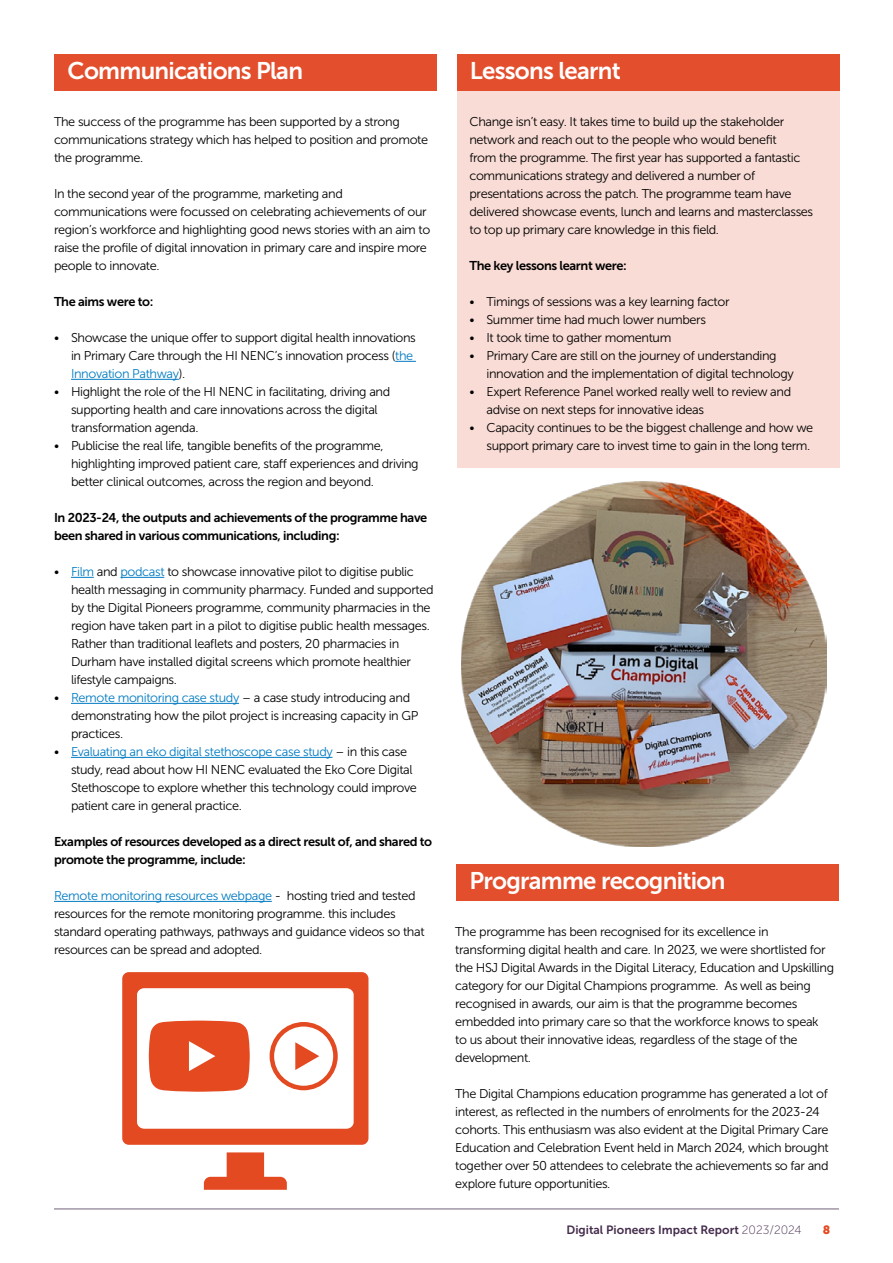
<style>
.page{position:relative;width:893px;height:1263px;background:#fff}
.page>*{position:absolute;margin:0;border:0;box-sizing:border-box;transform-origin:0 0}
.t1{font:24px "Museo Sans 700";letter-spacing:-.03em;color:#fff}
.t2{font:12.75px/18px "Museo Sans 300";letter-spacing:-.03em;color:#000}
.t3{font:12.75px/18px "Museo Sans 700";letter-spacing:-.03em;color:#000}
.t4{font:12px "Museo Sans 700";color:#442c4c}
.t5{font:12px "Museo Sans 900";color:#e44920}
.s1{color:#007bc2}
.s2{font-family:"Museo Sans 100"}
</style>
<div class="page">
<div style="left:457px;top:73px;width:383px;height:395px;background:#f9dcd5"></div>
<svg style="left:395px;top:361px;width:21px;height:1px"></svg>
<hr style="left:71px;top:379px;width:108px;height:1px;background:#007bc2">
<svg style="left:71px;top:577px;width:23px;height:1px"></svg>
<hr style="left:120px;top:577px;width:44px;height:1px;background:#007bc2">
<hr style="left:71px;top:703px;width:168px;height:1px;background:#007bc2">
<hr style="left:71px;top:757px;width:261px;height:1px;background:#007bc2">
<hr style="left:54px;top:901px;width:218px;height:1px;background:#007bc2">
<div style="left:54px;top:54px;width:383px;height:36px;background:#e34e2d"></div>
<div style="left:457px;top:54px;width:383px;height:36px;background:#e34e2d"></div>
<div style="left:456px;top:864px;width:383px;height:36px;background:#e34e2d"></div>
<img style="left:462px;top:481px;width:364px;height:365px">
<hr style="left:54px;top:1208px;width:785px;height:2px;background:#a195a5">
<svg style="left:204px;top:1152px;width:83px;height:38px"></svg>
<svg style="left:122px;top:972px;width:246px;height:173px"></svg>
<h1 class="t1" style="left:68px;top:57px;width:237px">Communications Plan</h1>
<h1 class="t1" style="left:470px;top:57px;width:153px">Lessons learnt</h1>
<p class="t2" style="left:54px;top:113px;width:376px">The success of the programme has been supported by a strong communications strategy which has helped to position and promote the programme.</p>
<p class="t2" style="left:54px;top:185px;width:378px">In the second year of the programme, marketing and communications were focussed on celebrating achievements of our region’s workforce and highlighting good news stories with an aim to raise the profile of digital innovation in primary care and inspire more people to innovate.</p>
<p class="t3" style="left:54px;top:293px;width:101px">The aims were to:</p>
<p class="t2" style="left:71px;top:329px;width:346px;text-indent:-17px">• Showcase the unique offer to support digital health innovations in Primary Care through the HI NENC’s innovation process (<span class="s1">the<br>Innovation Pathway</span>).</p>
<p class="t2" style="left:71px;top:383px;width:321px;text-indent:-17px">• Highlight the role of the HI NENC in facilitating, driving and supporting health and care innovations across the digital transformation agenda.</p>
<p class="t2" style="left:71px;top:437px;width:349px;text-indent:-17px">• Publicise the real life, tangible benefits of the programme, highlighting improved patient care, staff experiences and driving better clinical outcomes, across the region and beyond.</p>
<p class="t3" style="left:54px;top:509px;width:375px">In 2023-24, the outputs and achievements of the programme have been shared in various communications, including:</p>
<p class="t2" style="left:71px;top:563px;width:364px;text-indent:-17px">• <span class="s1">Film</span> and <span class="s1">podcast</span> to showcase innovative pilot to digitise public health messaging in community pharmacy. Funded and supported by the Digital Pioneers programme, community pharmacies in the region have taken part in a pilot to digitise public health messages.<br>Rather than traditional leaflets and posters, 20 pharmacies in Durham have installed digital screens which promote healthier lifestyle campaigns.</p>
<p class="t2" style="left:71px;top:689px;width:349px;text-indent:-17px">• <span class="s1">Remote monitoring case study</span> – a case study introducing and demonstrating how the pilot project is increasing capacity in GP practices.</p>
<p class="t2" style="left:71px;top:743px;width:347px;text-indent:-17px">• <span class="s1">Evaluating an eko digital stethoscope case study</span> – in this case study, read about how HI NENC evaluated the Eko Core Digital Stethoscope to explore whether this technology could improve patient care in general practice.</p>
<p class="t3" style="left:54px;top:833px;width:380px">Examples of resources developed as a direct result of, and shared to promote the programme, include:</p>
<p class="t2" style="left:54px;top:887px;width:372px"><span class="s1">Remote monitoring resources webpage</span> - hosting tried and tested resources for the remote monitoring programme. this includes standard operating pathways, pathways and guidance videos so that resources can be spread and adopted.</p>
<p class="t2" style="left:469px;top:113px;width:345px">Change isn’t easy. It takes time to build up the stakeholder network and reach out to the people who would benefit<br>from the programme. The first year has supported a fantastic communications strategy and delivered a number of presentations across the patch. The programme team have delivered showcase events, lunch and learns and masterclasses to top up primary care knowledge in this field.</p>
<p class="t3" style="left:469px;top:257px;width:159px">The key lessons learnt were:</p>
<p class="t2" style="left:469px;top:293px;width:262px">• Timings of sessions was a key learning factor</p>
<p class="t2" style="left:469px;top:311px;width:238px">• Summer time had much lower numbers</p>
<p class="t2" style="left:469px;top:329px;width:203px">• It took time to gather momentum</p>
<p class="t2" style="left:486px;top:347px;width:309px;text-indent:-17px">• Primary Care are still on the journey of understanding innovation and the implementation of digital technology</p>
<p class="t2" style="left:486px;top:383px;width:306px;text-indent:-17px">• Expert Reference Panel worked really well to review and advise on next steps for innovative ideas</p>
<p class="t2" style="left:469px;top:419px;width:345px;text-align:right">• Capacity continues to be the biggest challenge and how we support primary care to invest time to gain in the long term.</p>
<h1 class="t1" style="left:469px;top:867px;width:258px">Programme recognition</h1>
<p class="t2" style="left:455px;top:923px;width:380px">The programme has been recognised for its excellence in transforming digital health and care. In 2023, we were shortlisted for the HSJ Digital Awards in the Digital Literacy, Education and Upskilling category for our Digital Champions programme. As well as being recognised in awards, our aim is that the programme becomes embedded into primary care so that the workforce knows to speak<br>to us about their innovative ideas, regardless of the stage of the development.</p>
<p class="t2" style="left:455px;top:1085px;width:375px">The Digital Champions education programme has generated a lot of interest, as reflected in the numbers of enrolments for the 2023-24 cohorts. This enthusiasm was also evident at the Digital Primary Care Education and Celebration Event held in March 2024, which brought together over 50 attendees to celebrate the achievements so far and explore future opportunities.</p>
<p class="t4" style="left:566px;top:1223px;width:237px">Digital Pioneers Impact Report <span class="s2">2023/2024</span></p>
<p class="t5" style="left:823px;top:1223px;width:9px">8</p>
</div>
